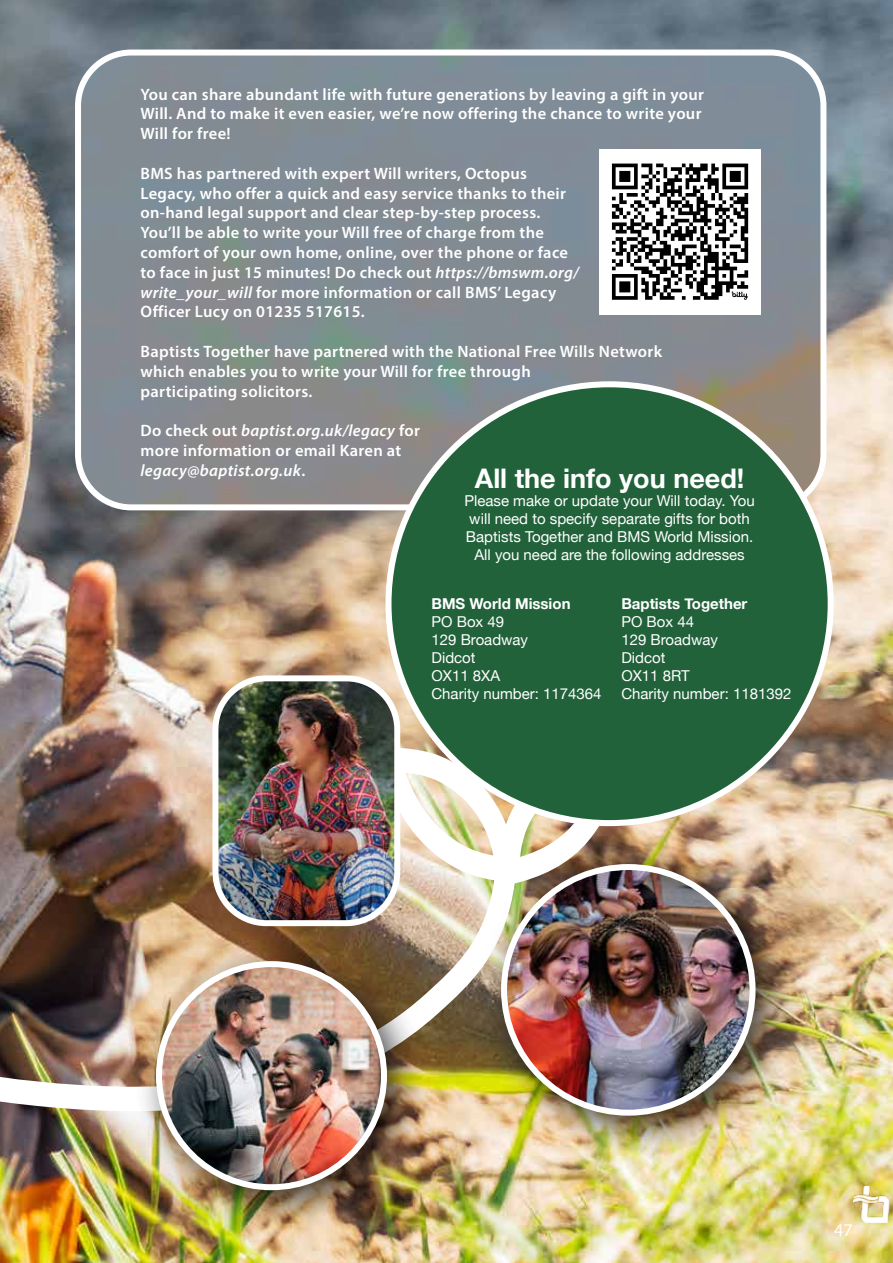
<style>
.page{position:relative;width:893px;height:1263px;background:#fff}
.page>*{position:absolute;margin:0;border:0;box-sizing:border-box;transform-origin:0 0}
.t1{font:700 27px "Helvetica Neue";color:#fff}
.t2{font:18px "Myriad Pro";color:#fff}
.t3{font:600 16.5px/19.8px "Myriad Pro";letter-spacing:.02em;color:#fff}
.t4{font:15px/18px "Helvetica Neue";color:#fff}
.t5{font:700 15px "Helvetica Neue";color:#fff}
.s1{font-style:italic}
</style>
<div class="page">
<img style="left:0;top:0;width:893px;height:1263px">
<img style="left:0;top:734px;width:628px;height:377px">
<svg style="left:78px;top:53px;width:745px;height:454px;background:#848b91"></svg>
<div style="left:75px;top:50px;width:751px;height:460px;border:6px solid #fff;border-radius:53px"></div>
<div style="left:479px;top:842px;width:320px;height:317px;background:#000;opacity:.75"></div>
<img style="left:504px;top:867px;width:249px;height:246px">
<div style="left:501px;top:864px;width:255px;height:252px;border:6px solid #fff;border-radius:50%"></div>
<div style="left:388px;top:384px;width:443px;height:439px;background:#22623b;border-radius:50%"></div>
<img style="left:215px;top:678px;width:182px;height:245px">
<div style="left:212px;top:675px;width:188px;height:251px;border:6px solid #fff;border-radius:51px"></div>
<div style="left:599px;top:149px;width:162px;height:165px;background:#fff"></div>
<svg style="left:612px;top:164px;width:136px;height:136px"></svg>
<div style="left:134px;top:939px;width:296px;height:294px;background:#000;opacity:.75"></div>
<img style="left:159px;top:964px;width:225px;height:223px">
<div style="left:156px;top:961px;width:231px;height:229px;border:6px solid #fff;border-radius:50%"></div>
<img style="left:853px;top:1186px;width:37px;height:36px">
<p class="t3" style="left:140px;top:84px;width:565px">You can share abundant life with future generations by leaving a gift in your<br>Will. And to make it even easier, we’re now offering the chance to write your<br>Will for free!</p>
<p class="t3" style="left:140px;top:163px;width:440px">BMS has partnered with expert Will writers, Octopus Legacy, who offer a quick and easy service thanks to their on-hand legal support and clear step-by-step process.<br>You’ll be able to write your Will free of charge from the comfort of your own home, online, over the phone or face to face in just 15 minutes! Do check out <span class="s1">https://bmswm.org/ write_your_will</span> for more information or call BMS’ Legacy Officer Lucy on 01235 517615.</p>
<p class="t3" style="left:140px;top:341px;width:523px">Baptists Together have partnered with the National Free Wills Network which enables you to write your Will for free through<br>participating solicitors.</p>
<p class="t3" style="left:140px;top:420px;width:281px">Do check out <span class="s1">baptist.org.uk/legacy</span> for more information or email Karen at <span class="s1">legacy@baptist.org.uk</span>.</p>
<h1 class="t1" style="left:475px;top:457px;width:271px">All the info you need!</h1>
<p class="t4" style="left:464px;top:492px;width:292px;text-align:center">Please make or update your Will today. You will need to specify separate gifts for both Baptists Together and BMS World Mission.<br>All you need are the following addresses</p>
<p class="t5" style="left:431px;top:592px;width:141px">BMS World Mission</p>
<p class="t4" style="left:431px;top:614px;width:172px">PO Box 49<br>129 Broadway<br>Didcot<br>OX11 8XA<br>Charity number: 1174364</p>
<p class="t5" style="left:621px;top:592px;width:128px">Baptists Together</p>
<p class="t4" style="left:621px;top:614px;width:172px">PO Box 44<br>129 Broadway<br>Didcot<br>OX11 8RT<br>Charity number: 1181392</p>
<p class="t2" style="left:834px;top:1219px;width:20px">47</p>
</div>
